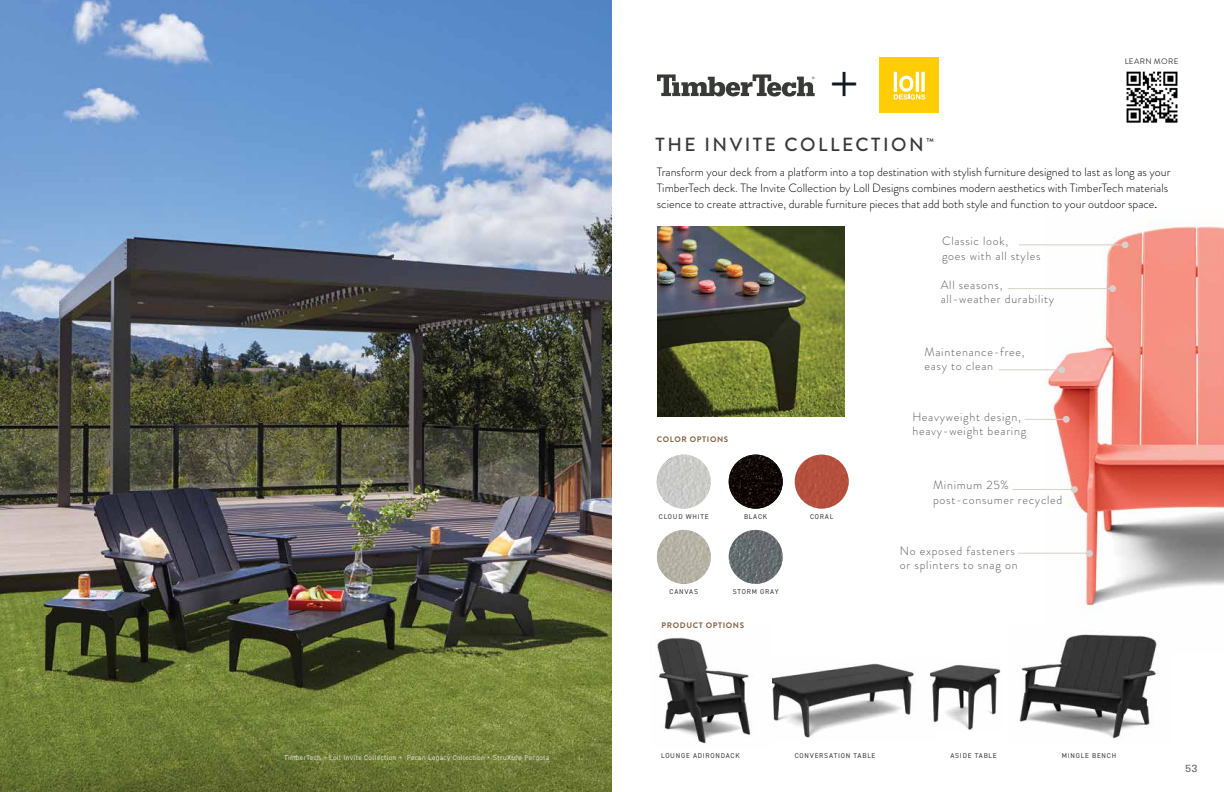
<style>
.page{position:relative;width:1224px;height:792px;background:#fff}
.page>*{position:absolute;margin:0;border:0;box-sizing:border-box;transform-origin:0 0}
.t1{font:47.2px "Avenir Next";color:#101820}
.t2{font:500 19px "Brandon Grotesque";letter-spacing:.13em;color:#373a36}
.t3{font:300 12px/16px "Brandon Grotesque";color:#000}
.t4{font:300 12px/14.4px "Brandon Grotesque";letter-spacing:.06em;color:#58595b}
.t5{font:11px "Serifa Std";color:#58595b}
.t6{font:700 8px "Brandon Grotesque";letter-spacing:.08em;color:#836140}
.t7{font:8px "Brandon Grotesque";letter-spacing:.045em;color:#373a36}
.t8{font:7px "DIN2014";letter-spacing:.11em;color:#373a36}
.t9{font:7px "DIN2014";letter-spacing:.05em;color:#dedad5}
.s1{font-weight:400}
</style>
<div class="page">
<img style="left:1045px;top:220px;width:179px;height:388px">
<img style="left:0;top:0;width:612px;height:792px">
<img style="left:772px;top:663px;width:144px;height:75px">
<img style="left:1019px;top:634px;width:140px;height:105px">
<img style="left:930px;top:665px;width:71px;height:65px">
<img style="left:657px;top:637px;width:95px;height:107px">
<div style="left:657px;top:455px;width:54px;height:54px;background:#000;opacity:.2"></div>
<img style="left:657px;top:455px;width:54px;height:54px;border-radius:27px">
<div style="left:729px;top:455px;width:54px;height:54px;background:#000;opacity:.2"></div>
<img style="left:729px;top:455px;width:54px;height:54px;border-radius:27px">
<div style="left:657px;top:530px;width:54px;height:54px;background:#000;opacity:.2"></div>
<img style="left:657px;top:530px;width:54px;height:54px;border-radius:27px">
<div style="left:795px;top:455px;width:54px;height:54px;background:#000;opacity:.2"></div>
<img style="left:795px;top:455px;width:54px;height:54px;border-radius:27px">
<div style="left:729px;top:530px;width:54px;height:54px;background:#000;opacity:.2"></div>
<img style="left:729px;top:530px;width:54px;height:54px;border-radius:27px">
<hr style="left:1008px;top:288px;width:107px;height:1px;background:#d6d1ca">
<div style="left:1109px;top:285px;width:7px;height:7px;background:#d6d1ca;border-radius:50%"></div>
<hr style="left:999px;top:370px;width:63px;height:1px;background:#d6d1ca">
<div style="left:1058px;top:366px;width:7px;height:7px;background:#d6d1ca;border-radius:50%"></div>
<hr style="left:1012px;top:489px;width:62px;height:1px;background:#d6d1ca">
<div style="left:1071px;top:486px;width:7px;height:7px;background:#d6d1ca;border-radius:50%"></div>
<hr style="left:1025px;top:419px;width:41px;height:1px;background:#d6d1ca">
<div style="left:1063px;top:416px;width:7px;height:7px;background:#d6d1ca;border-radius:50%"></div>
<hr style="left:1018px;top:553px;width:69px;height:1px;background:#d6d1ca">
<div style="left:1086px;top:550px;width:7px;height:7px;background:#d6d1ca;border-radius:50%"></div>
<img style="left:657px;top:226px;width:187px;height:191px">
<hr style="left:1019px;top:245px;width:103px;height:1px;background:#d6d1ca">
<div style="left:1122px;top:241px;width:7px;height:7px;background:#d6d1ca;border-radius:50%"></div>
<div style="left:879px;top:57px;width:59px;height:56px;background:#ffcd04"></div>
<hr style="left:916px;top:72px;width:3px;height:20px;background:#fff">
<hr style="left:894px;top:72px;width:3px;height:20px;background:#fff">
<svg style="left:921px;top:72px;width:4px;height:4px"></svg>
<svg style="left:894px;top:76px;width:31px;height:24px"></svg>
<svg style="left:657px;top:74px;width:158px;height:23px"></svg>
<img style="left:1126px;top:71px;width:52px;height:52px">
<p class="t9" style="left:284px;top:753px;width:267px">TimberTech + Loll Invite Collection + Pecan Legacy Collection + StruXure Pergola</p>
<h1 class="t1" style="left:829px;top:42px;width:33px">+</h1>
<h2 class="t2" style="left:656px;top:131px;width:280px">THE INVITE COLLECTION<sup>™</sup></h2>
<p class="t7" style="left:1125px;top:55px;width:55px">LEARN MORE</p>
<p class="t3" style="left:657px;top:164px;width:515px">Transform your deck from a platform into a top destination with stylish furniture designed to last as long as your<br>TimberTech deck. The Invite Collection by Loll Designs combines modern aesthetics with TimberTech materials science to create attractive, durable furniture pieces that add both style and function to your outdoor space<span class="s1">.</span></p>
<p class="t4" style="left:942px;top:234px;width:100px">Classic look,<br>goes with all styles</p>
<p class="t4" style="left:941px;top:278px;width:115px">All seasons, all-weather durability</p>
<p class="t6" style="left:657px;top:434px;width:73px">COLOR OPTIONS</p>
<p class="t8" style="left:659px;top:512px;width:51px">CLOUD WHITE</p>
<p class="t8" style="left:744px;top:512px;width:25px">BLACK</p>
<p class="t8" style="left:670px;top:588px;width:30px">CANVAS</p>
<p class="t8" style="left:733px;top:588px;width:47px">STORM GRAY</p>
<p class="t6" style="left:661px;top:620px;width:84px">PRODUCT OPTIONS</p>
<p class="t8" style="left:810px;top:512px;width:25px">CORAL</p>
<p class="t4" style="left:924px;top:344px;width:102px">Maintenance-free, easy to clean</p>
<p class="t4" style="left:912px;top:410px;width:115px">Heavyweight design, heavy-weight bearing</p>
<p class="t4" style="left:933px;top:478px;width:131px">Minimum 25% post-consumer recycled</p>
<p class="t4" style="left:900px;top:544px;width:119px">No exposed fasteners or splinters to snag on</p>
<p class="t8" style="left:661px;top:751px;width:80px">LOUNGE ADIRONDACK</p>
<p class="t8" style="left:795px;top:751px;width:82px">CONVERSATION TABLE</p>
<p class="t8" style="left:950px;top:751px;width:48px">ASIDE TABLE</p>
<p class="t8" style="left:1062px;top:751px;width:56px">MINGLE BENCH</p>
<p class="t5" style="left:1185px;top:763px;width:14px">53</p>
</div>
